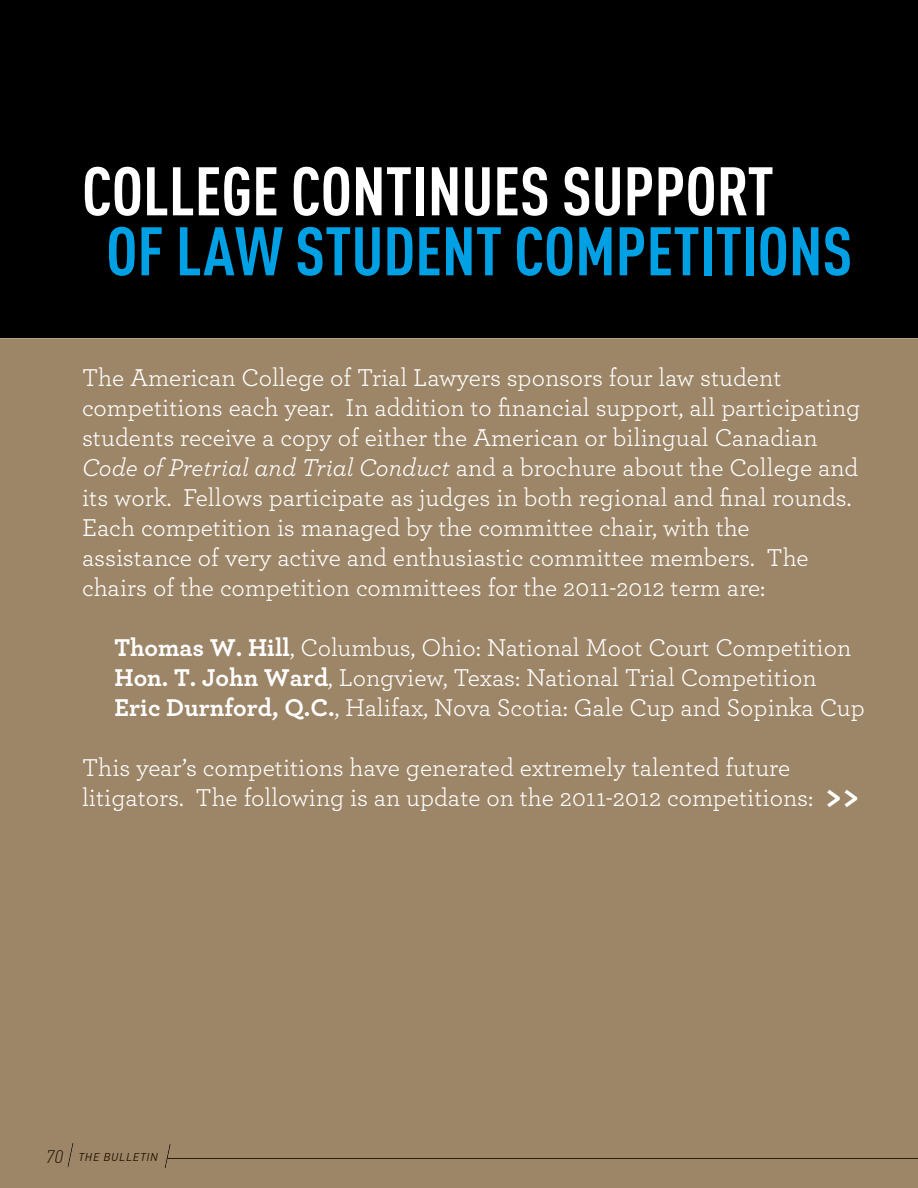
<style>
.page{position:relative;width:918px;height:1188px;background:#fff}
.page>*{position:absolute;margin:0;border:0;box-sizing:border-box;transform-origin:0 0}
.t1{font:700 67.5px/60px "DIN Cond";color:#00a0e4}
.t2{font:25.5px/30px "Archer";color:#fff}
.t3{font:italic 300 18px "DIN";color:#231f20}
.t4{font:italic 11.25px "DIN";letter-spacing:.06em;color:#201100}
.s1{color:#fff}
.s2{font-style:italic}
.s3{font-weight:700}
.s4{font-family:"Archer Bold LF";font-size:40.5px}
</style>
<div class="page">
<div style="left:0;top:338px;width:918px;height:850px;background:#9d8567"></div>
<hr style="left:167px;top:1158px;width:751px;height:1px;background:#201100">
<div style="left:48px;top:1150px;width:15px;height:13px;background:#9d8567"></div>
<svg style="left:68px;top:1143px;width:5px;height:24px"></svg>
<svg style="left:165px;top:1144px;width:6px;height:24px"></svg>
<div style="left:80px;top:1153px;width:78px;height:8px;background:#9d8567"></div>
<div style="left:0;top:0;width:918px;height:338px;background:#000"></div>
<p class="t1" style="left:106px;top:169px;width:748px;text-indent:-24px"><span class="s1">COLLEGE CONTINUES SUPPORT<br></span>OF LAW STUDENT COMPETITIONS</p>
<p class="t2" style="left:82px;top:365px;width:780px">The American College of Trial Lawyers sponsors four law student competitions each year. In addition to financial support, all participating students receive a copy of either the American or bilingual Canadian <span class="s2">Code of Pretrial and Trial Conduct</span> and a brochure about the College and its work. Fellows participate as judges in both regional and final rounds.<br>Each competition is managed by the committee chair, with the assistance of very active and enthusiastic committee members. The chairs of the competition committees for the 2011-2012 term are:</p>
<p class="t2" style="left:114px;top:635px;width:752px"><span class="s3">Thomas W. Hill</span>, Columbus, Ohio: National Moot Court Competition<br><span class="s3">Hon. T. John Ward</span>, Longview, Texas: National Trial Competition<br><span class="s3">Eric Durnford, Q.C.</span>, Halifax, Nova Scotia: Gale Cup and Sopinka Cup</p>
<p class="t2" style="left:82px;top:755px;width:779px">This year’s competitions have generated extremely talented future litigators. The following is an update on the 2011-2012 competitions: <span class="s4">&gt;&gt;</span></p>
<p class="t3" style="left:46px;top:1150px;width:19px">70</p>
<p class="t4" style="left:78px;top:1153px;width:81px">THE BULLETIN</p>
</div>
